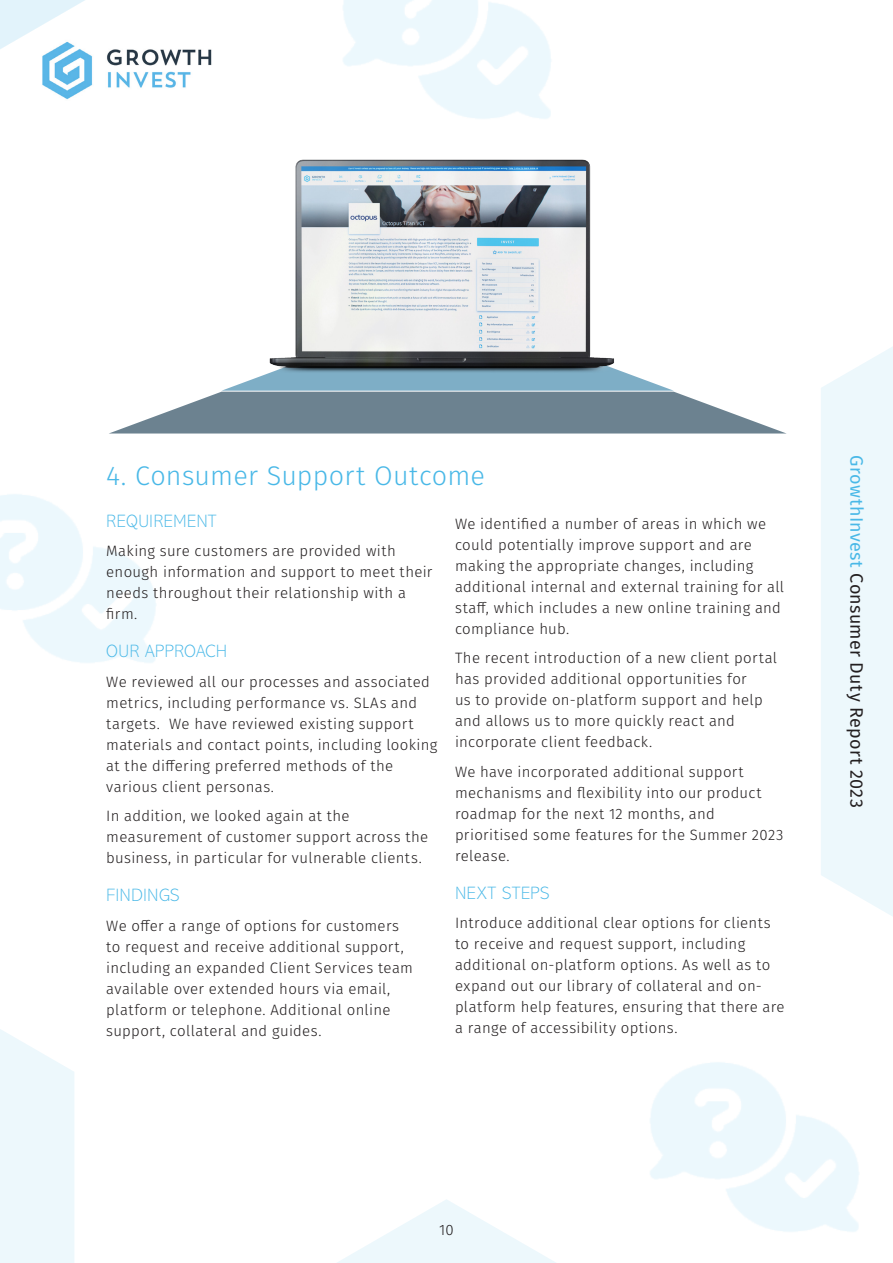
<style>
.page{position:relative;width:893px;height:1263px;background:#fff}
.page>*{position:absolute;margin:0;border:0;box-sizing:border-box;transform-origin:0 0}
.Section_Header{font:300 27px "Fira Sans";letter-spacing:.01em;color:#49b8e7}
.Pre-Section_SubHeader_Blue_CAPS{font:200 18px "Abadi MT Std";letter-spacing:.01em;color:#49b8e7}
.t1{font:18px "Fira Sans";letter-spacing:.015em;color:#231f20}
.Short_Guide_Paragraph_-_Para{font:300 15px/21px "Fira Sans";letter-spacing:.02em;color:#231f20}
.s1{color:#49b8e7}
</style>
<div class="page">
<svg style="left:821px;top:347px;width:72px;height:569px;background:#eef8fc"></svg>
<img style="left:170px;top:49px;width:42px;height:39px">
<svg style="left:0;top:0;width:170px;height:100px"></svg>
<svg style="left:0;top:1029px;width:74px;height:234px;background:#eef8fc"></svg>
<svg style="left:337px;top:1199px;width:219px;height:64px"></svg>
<svg style="left:110px;top:376px;width:675px;height:57px"></svg>
<img style="left:257px;top:159px;width:378px;height:222px">
<p class="Section_Header" style="left:106px;top:456px;width:380px">4. Consumer Support Outcome</p>
<p class="Pre-Section_SubHeader_Blue_CAPS" style="left:106px;top:511px;width:112px">REQUIREMENT</p>
<p class="Short_Guide_Paragraph_-_Para" style="left:106px;top:540px;width:328px">Making sure customers are provided with enough information and support to meet their needs throughout their relationship with a firm.</p>
<p class="Pre-Section_SubHeader_Blue_CAPS" style="left:106px;top:642px;width:122px">OUR APPROACH</p>
<p class="Short_Guide_Paragraph_-_Para" style="left:106px;top:671px;width:332px">We reviewed all our processes and associated metrics, including performance vs. SLAs and targets. We have reviewed existing support materials and contact points, including looking at the differing preferred methods of the various client personas.</p>
<p class="Short_Guide_Paragraph_-_Para" style="left:106px;top:805px;width:323px">In addition, we looked again at the measurement of customer support across the business, in particular for vulnerable clients.</p>
<p class="Pre-Section_SubHeader_Blue_CAPS" style="left:106px;top:886px;width:75px">FINDINGS</p>
<p class="Short_Guide_Paragraph_-_Para" style="left:106px;top:915px;width:308px">We offer a range of options for customers to request and receive additional support, including an expanded Client Services team available over extended hours via email, platform or telephone. Additional online support, collateral and guides.</p>
<p class="Short_Guide_Paragraph_-_Para" style="left:455px;top:513px;width:331px">We identified a number of areas in which we could potentially improve support and are making the appropriate changes, including additional internal and external training for all staff, which includes a new online training and compliance hub.</p>
<p class="Short_Guide_Paragraph_-_Para" style="left:455px;top:647px;width:324px">The recent introduction of a new client portal has provided additional opportunities for<br>us to provide on-platform support and help and allows us to more quickly react and incorporate client feedback.</p>
<p class="Short_Guide_Paragraph_-_Para" style="left:455px;top:761px;width:330px">We have incorporated additional support mechanisms and flexibility into our product roadmap for the next 12 months, and prioritised some features for the Summer 2023 release.</p>
<p class="Pre-Section_SubHeader_Blue_CAPS" style="left:455px;top:883px;width:96px">NEXT STEPS</p>
<p class="Short_Guide_Paragraph_-_Para" style="left:455px;top:912px;width:331px">Introduce additional clear options for clients to receive and request support, including additional on-platform options. As well as to expand out our library of collateral and on&shy;platform help features, ensuring that there are a range of accessibility options.</p>
<p class="t1" style="left:870px;top:455px;width:354px;rotate:90deg"><span class="s1">GrowthInvest</span> Consumer Duty Report 2023</p>
<p class="Short_Guide_Paragraph_-_Para" style="left:439px;top:1219px;width:16px">10</p>
</div>
